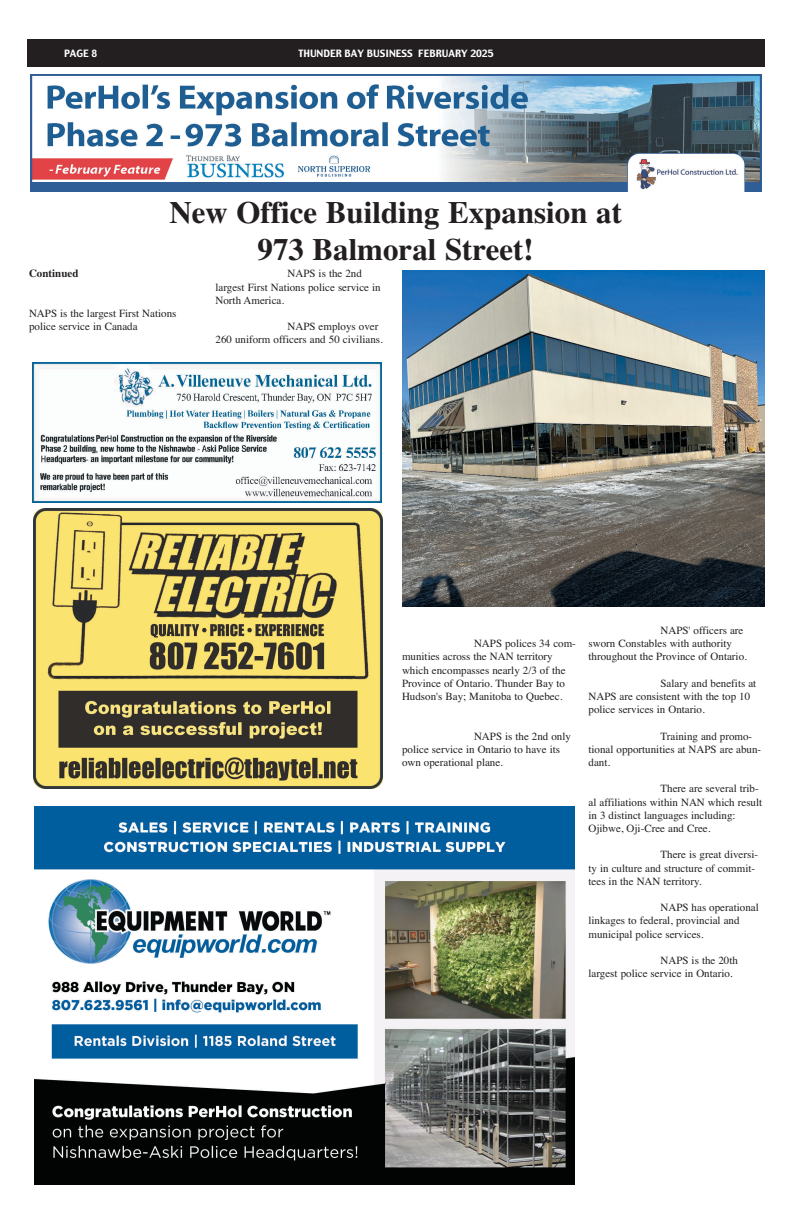
<style>
.page{position:relative;width:792px;height:1224px;background:#fff}
.page>*{position:absolute;margin:0;border:0;box-sizing:border-box;transform-origin:0 0}
.t1{font:700 31px/37.2px "Times";color:#231f20;text-align:center}
.t2{font:11px/13.2px "Times";color:#231f20}
.t3{font:700 11px "Times";color:#231f20}
.t4{font:10px "Charcoal";color:#fff}
</style>
<div class="page">
<div style="left:27px;top:39px;width:738px;height:27px;background:#231f20"></div>
<img style="left:402px;top:271px;width:363px;height:336px">
<img style="left:31px;top:74px;width:731px;height:118px">
<img style="left:34px;top:509px;width:349px;height:279px">
<img style="left:32px;top:362px;width:349px;height:140px">
<img style="left:35px;top:806px;width:540px;height:378px">
<p class="t4" style="left:64px;top:49px;width:35px">PAGE 8</p>
<p class="t4" style="left:298px;top:49px;width:197px">THUNDER BAY BUSINESS FEBRUARY 2025</p>
<h1 class="t1" style="left:169px;top:197px;width:454px">New Office Building Expansion at<br>973 Balmoral Street!</h1>
<p class="t3" style="left:29px;top:270px;width:51px">Continued</p>
<p class="t2" style="left:29px;top:308px;width:149px">NAPS is the largest First Nations police service in Canada</p>
<p class="t2" style="left:216px;top:268px;width:167px;text-indent:72px">NAPS is the 2nd largest First Nations police service in<br>North America.</p>
<p class="t2" style="left:216px;top:321px;width:169px;text-indent:72px">NAPS employs over<br>260 uniform officers and 50 civilians.</p>
<p class="t2" style="left:402px;top:638px;width:175px;text-indent:72px">NAPS polices 34 com&shy;munities across the NAN territory which encompasses nearly 2/3 of the<br>Province of Ontario. Thunder Bay to<br>Hudson's Bay; Manitoba to Quebec.</p>
<p class="t2" style="left:402px;top:730px;width:171px;text-indent:72px">NAPS is the 2nd only police service in Ontario to have its own operational plane.</p>
<p class="t2" style="left:589px;top:625px;width:160px;text-indent:72px">NAPS' officers are sworn Constables with authority throughout the Province of Ontario.</p>
<p class="t2" style="left:589px;top:678px;width:169px;text-indent:72px">Salary and benefits at<br>NAPS are consistent with the top 10 police services in Ontario.</p>
<p class="t2" style="left:589px;top:730px;width:174px;text-indent:72px">Training and promo&shy;tional opportunities at NAPS are abun&shy;dant.</p>
<p class="t2" style="left:589px;top:783px;width:175px;text-indent:72px">There are several trib&shy;al affiliations within NAN which result in 3 distinct languages including:<br>Ojibwe, Oji-Cree and Cree.</p>
<p class="t2" style="left:589px;top:849px;width:171px;text-indent:72px">There is great diversi&shy;ty in culture and structure of commit&shy;tees in the NAN territory.</p>
<p class="t2" style="left:589px;top:902px;width:172px;text-indent:72px">NAPS has operational linkages to federal, provincial and municipal police services.</p>
<p class="t2" style="left:589px;top:955px;width:151px;text-indent:72px">NAPS is the 20th largest police service in Ontario.</p>
</div>
